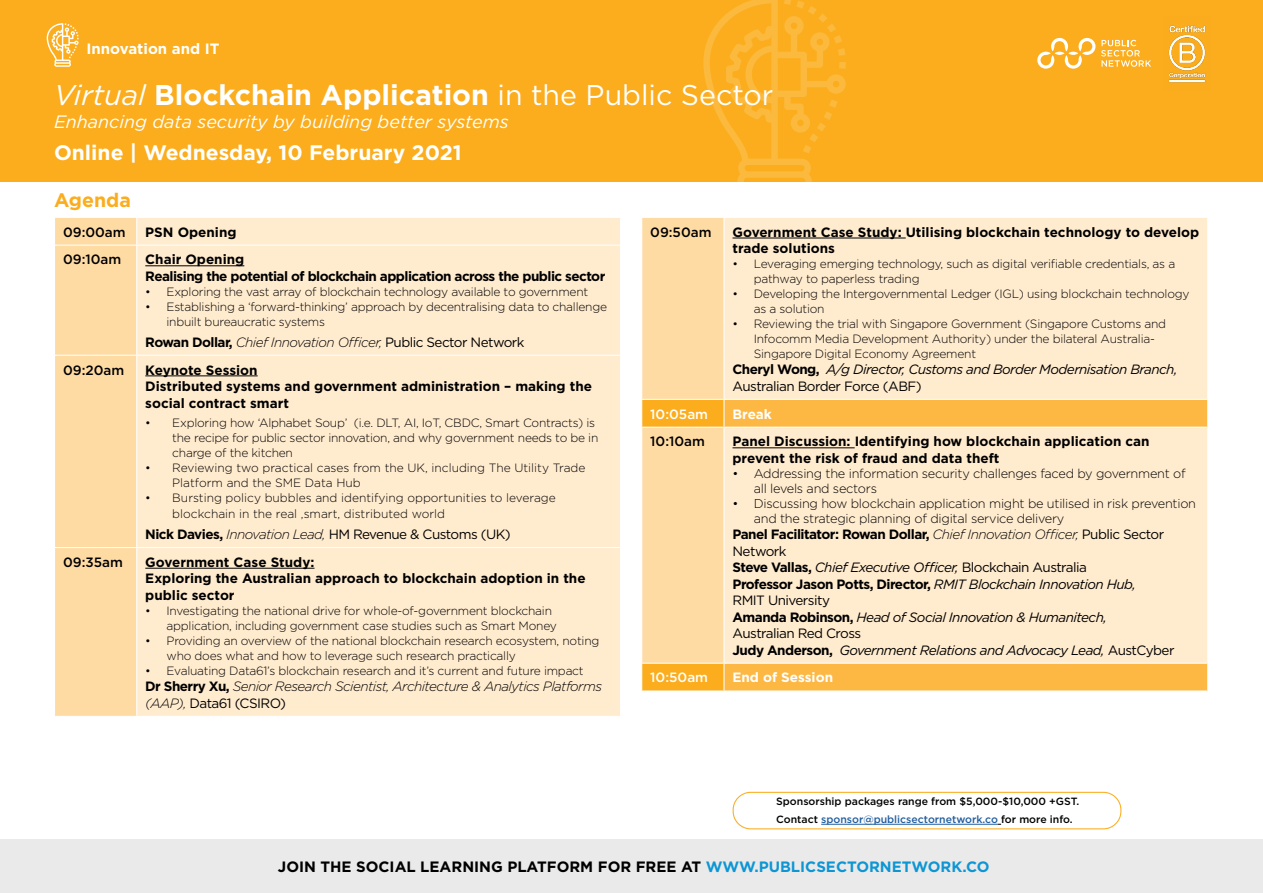
<style>
.page{position:relative;width:1263px;height:893px;background:#fff}
.page>*{position:absolute;margin:0;border:0;box-sizing:border-box;transform-origin:0 0}
.t1{font:700 28.5px "Gotham";color:#fff}
.t2{font:700 21px "Gotham";color:#fff}
.t3{font:700 19.5px "Gotham";color:#fbad1d}
.t4{font:italic 18px "Gotham";color:#fff}
.t5{font:700 15px "Gotham";color:#000}
.t6{font:700 15px "Gotham";color:#fff}
.t7{font:italic 13.5px/16.5px "Gotham";letter-spacing:-.04em;color:#000}
.t8{font:700 13.5px/16.5px "Gotham";color:#000}
.t9{font:italic 300 13.5px/16.5px "Gotham";letter-spacing:-.04em;color:#000}
.t10{font:700 13.5px/16.5px "Gotham";letter-spacing:-.04em;color:#000}
.t11{font:13.5px "Gotham";letter-spacing:-.04em;color:#000}
.t12{font:500 13.5px "Gotham";color:#000}
.t13{font:700 13.5px "Gotham";color:#fff}
.t14{font:500 13.5px "Gotham";color:#fff}
.t15{font:300 12.75px/15px "Gotham";letter-spacing:-.02em;color:#000}
.t16{font:300 12px/15px "Gotham";letter-spacing:-.02em;color:#000}
.t17{font:300 12px/15px "Gotham";color:#000}
.t18{font:500 10.5px/18px "Gotham";color:#000}
.s1{font-weight:400;font-style:italic}
.s2{font-weight:400}
.s3{font-weight:700;font-style:normal}
.s4{font-weight:400;font-style:normal}
.s5{font-weight:700}
.s6{font-weight:300;font-style:italic}
.s7{font-style:normal}
.s8{font-weight:300}
.s9{color:#215e9e}
.s10{color:#0d96d4}
</style>
<div class="page">
<div style="left:724px;top:218px;width:483px;height:181px;background:#ffebce"></div>
<svg style="left:724px;top:400px;width:483px;height:290px;background:#fee1b4"></svg>
<svg style="left:1207px;top:400px;width:1px;height:27px"></svg>
<hr style="left:724px;top:663px;width:484px;height:1px;background:#fff">
<svg style="left:641px;top:218px;width:83px;height:472px;background:#fed696"></svg>
<svg style="left:1207px;top:664px;width:1px;height:26px"></svg>
<hr style="left:641px;top:428px;width:1px;height:235px;background:#fff">
<hr style="left:641px;top:427px;width:83px;height:1px;background:#fff">
<hr style="left:723px;top:428px;width:1px;height:235px;background:#fff">
<hr style="left:724px;top:427px;width:484px;height:1px;background:#fff">
<hr style="left:732px;top:238px;width:174px;height:1px;background:#000">
<hr style="left:732px;top:447px;width:123px;height:1px;background:#000">
<div style="left:0;top:839px;width:1263px;height:53px;background:#eaeaea"></div>
<hr style="left:821px;top:824px;width:177px;height:1px;background:#215e9e">
<div style="left:733px;top:792px;width:388px;height:37px;border:1px solid #fbad1d;border-radius:18px"></div>
<div style="left:137px;top:218px;width:483px;height:498px;background:#ffebce"></div>
<div style="left:54px;top:217px;width:83px;height:499px;background:#ffdba4"></div>
<hr style="left:54px;top:245px;width:83px;height:1px;background:#fff">
<hr style="left:54px;top:246px;width:1px;height:109px;background:#fff">
<hr style="left:137px;top:245px;width:484px;height:1px;background:#fff">
<hr style="left:136px;top:246px;width:1px;height:109px;background:#fff">
<hr style="left:54px;top:355px;width:83px;height:1px;background:#fff">
<hr style="left:54px;top:356px;width:1px;height:191px;background:#fff">
<hr style="left:137px;top:355px;width:484px;height:1px;background:#fff">
<hr style="left:136px;top:356px;width:1px;height:191px;background:#fff">
<hr style="left:54px;top:547px;width:83px;height:1px;background:#fff">
<hr style="left:54px;top:548px;width:1px;height:168px;background:#fff">
<hr style="left:137px;top:547px;width:484px;height:1px;background:#fff">
<hr style="left:136px;top:548px;width:1px;height:168px;background:#fff">
<hr style="left:145px;top:265px;width:99px;height:1px;background:#000">
<hr style="left:145px;top:376px;width:113px;height:1px;background:#000">
<hr style="left:145px;top:568px;width:169px;height:1px;background:#000">
<div style="left:0;top:0;width:1263px;height:182px;background:#fbad1d"></div>
<svg style="left:1037px;top:38px;width:58px;height:31px"></svg>
<svg style="left:1101px;top:40px;width:50px;height:27px"></svg>
<img style="left:1168px;top:25px;width:38px;height:58px">
<svg style="left:703px;top:0;width:143px;height:182px"></svg>
<svg style="left:47px;top:23px;width:32px;height:44px"></svg>
<p class="t6" style="left:87px;top:39px;width:134px">Innovation and IT</p>
<h1 class="t1" style="left:54px;top:76px;width:721px"><span class="s1">Virtual</span> Blockchain Application <span class="s2">in the Public Sector</span></h1>
<h3 class="t4" style="left:54px;top:110px;width:456px">Enhancing data security by building better systems</h3>
<h2 class="t2" style="left:54px;top:139px;width:409px">Online | Wednesday, 10 February 2021</h2>
<h3 class="t3" style="left:54px;top:187px;width:78px">Agenda</h3>
<p class="t12" style="left:63px;top:223px;width:64px">09:00am</p>
<p class="t8" style="left:145px;top:224px;width:93px">PSN Opening</p>
<p class="t12" style="left:63px;top:251px;width:60px">09:10am</p>
<p class="t10" style="left:145px;top:251px;width:462px">Chair Opening<br>Realising the potential of blockchain application across the public sector</p>
<p class="t16" style="left:145px;top:284px;width:444px">• Exploring the vast array of blockchain technology available to government</p>
<p class="t16" style="left:167px;top:299px;width:442px;text-indent:-21px">• Establishing a ‘forward-thinking’ approach by decentralising data to challenge inbuilt bureaucratic systems</p>
<p class="t9" style="left:145px;top:333px;width:381px"><span class="s3">Rowan Dollar,</span> Chief Innovation Officer, <span class="s4">Public Sector Network</span></p>
<p class="t12" style="left:63px;top:361px;width:63px">09:20am</p>
<p class="t8" style="left:145px;top:361px;width:448px">Keynote Session<br>Distributed systems and government administration – making the social contract smart</p>
<p class="t16" style="left:172px;top:415px;width:428px;text-indent:-27px">• Exploring how ‘Alphabet Soup’ (i.e. DLT, AI, IoT, CBDC, Smart Contracts) is the recipe for public sector innovation, and why government needs to be in charge of the kitchen</p>
<p class="t17" style="left:172px;top:460px;width:415px;text-indent:-27px">• Reviewing two practical cases from the UK, including The Utility Trade<br>Platform and the SME Data Hub</p>
<p class="t17" style="left:172px;top:489px;width:385px;line-height:16.5px;text-indent:-27px">• Bursting policy bubbles and identifying opportunities to leverage blockchain in the real ,smart, distributed world</p>
<p class="t11" style="left:145px;top:526px;width:367px"><span class="s5">Nick Davies,</span> <span class="s6">Innovation Lead,</span> HM Revenue &amp; Customs (UK)</p>
<p class="t12" style="left:63px;top:553px;width:61px">09:35am</p>
<p class="t8" style="left:145px;top:554px;width:442px">Government Case Study:<br>Exploring the Australian approach to blockchain adoption in the public sector</p>
<p class="t16" style="left:167px;top:603px;width:392px;text-indent:-21px">• Investigating the national drive for whole-of-government blockchain application, including government case studies such as Smart Money</p>
<p class="t16" style="left:167px;top:633px;width:434px;text-indent:-21px">• Providing an overview of the national blockchain research ecosystem, noting who does what and how to leverage such research practically</p>
<p class="t16" style="left:145px;top:663px;width:440px">• Evaluating Data61’s blockchain research and it’s current and future impact</p>
<p class="t9" style="left:145px;top:678px;width:458px"><span class="s3">Dr Sherry Xu,</span> Senior Research Scientist, Architecture &amp; Analytics Platforms (AAP), <span class="s4">Data61 (CSIRO)</span></p>
<p class="t12" style="left:650px;top:223px;width:63px">09:50am</p>
<p class="t8" style="left:732px;top:224px;width:468px">Government Case Study: Utilising blockchain technology to develop trade solutions</p>
<p class="t16" style="left:754px;top:256px;width:423px;text-indent:-21px">• Leveraging emerging technology, such as digital verifiable credentials, as a pathway to paperless trading</p>
<p class="t16" style="left:754px;top:286px;width:437px;text-indent:-21px">• Developing the Intergovernmental Ledger (IGL) using blockchain technology as a solution</p>
<p class="t16" style="left:754px;top:316px;width:414px;text-indent:-21px">• Reviewing the trial with Singapore Government (Singapore Customs and<br>Infocomm Media Development Authority) under the bilateral Australia-<br>Singapore Digital Economy Agreement</p>
<p class="t7" style="left:732px;top:361px;width:446px"><span class="s3">Cheryl Wong,</span> A/g Director, Customs and Border Modernisation Branch,<br><span class="s7">Australian Border Force (ABF)</span></p>
<p class="t14" style="left:650px;top:405px;width:59px">10:05am</p>
<p class="t13" style="left:732px;top:405px;width:41px">Break</p>
<p class="t12" style="left:650px;top:433px;width:56px">10:10am</p>
<p class="t8" style="left:732px;top:433px;width:419px">Panel Discussion: Identifying how blockchain application can prevent the risk of fraud and data theft</p>
<p class="t15" style="left:754px;top:465px;width:433px;text-indent:-21px">• Addressing the information security challenges faced by government of all levels and sectors</p>
<p class="t15" style="left:754px;top:495px;width:444px;text-indent:-21px">• Discussing how blockchain application might be utilised in risk prevention and the strategic planning of digital service delivery</p>
<p class="t7" style="left:732px;top:526px;width:443px"><span class="s3">Panel Facilitator: Rowan Dollar,</span> <span class="s8">Chief Innovation Officer,</span> <span class="s7">Public Sector Network<br></span><span class="s3">Steve Vallas,</span> Chief Executive Officer, <span class="s7">Blockchain Australia<br></span><span class="s3">Professor Jason Potts, Director,</span> RMIT Blockchain Innovation Hub,<br><span class="s7">RMIT University<br></span><span class="s3">Amanda Robinson,</span> Head of Social Innovation &amp; Humanitech,<br><span class="s7">Australian Red Cross<br></span><span class="s3">Judy Anderson,</span> Government Relations and Advocacy Lead, <span class="s7">AustCyber</span></p>
<p class="t14" style="left:650px;top:669px;width:59px">10:50am</p>
<p class="t13" style="left:732px;top:669px;width:102px">End of Session</p>
<p class="t18" style="left:776px;top:792px;width:305px">Sponsorship packages range from $5,000-$10,000 +GST.<br>Contact <span class="s9">sponsor@publicsectornetwork.co</span> for more info.</p>
<p class="t5" style="left:278px;top:856px;width:713px">JOIN THE SOCIAL LEARNING PLATFORM FOR FREE AT <span class="s10">WWW.PUBLICSECTORNETWORK.CO</span></p>
</div>
